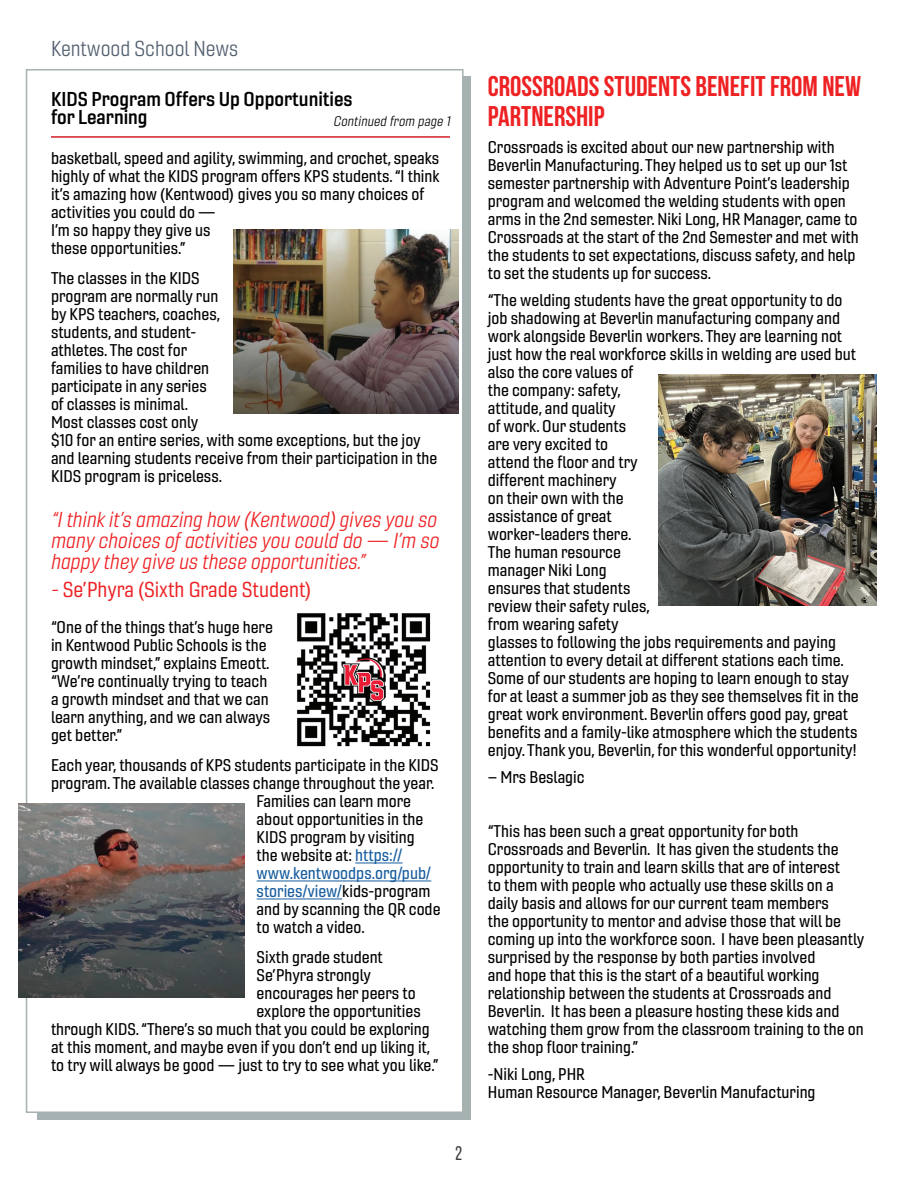
<style>
.page{position:relative;width:918px;height:1188px;background:#fff}
.page>*{position:absolute;margin:0;border:0;box-sizing:border-box;transform-origin:0 0}
.t1{font:28.5px/30px "Bebas Neue";color:#ee2123}
.t2{font:21px/21px "Gineso Nor Boo It";color:#ee2123;text-align:justify}
.t3{font:21px "Gineso Nor Reg";color:#ee2123}
.t4{font:21px "Gineso Nor Boo";color:#536070}
.t5{font:19.5px/18px "Gineso Nor Dem";color:#000}
.t6{font:200 18px "Balboa";color:#3e3e3f}
.t7{font:16.5px/18px "Gineso Nor Med";color:#000}
.t8{font:16.5px "Gineso Nor Med";color:#175d9e}
.t9{font:italic 13.5px "Gineso Nor Boo";color:#040503}
.s1{font-family:"Gineso Nor Boo It"}
.s2{color:#175d9e}
.s3{color:#000}
</style>
<div class="page">
<div style="left:37px;top:76px;width:434px;height:1044px;background:#a6b1b2"></div>
<div style="left:26px;top:69px;width:438px;height:1044px;background:#fff;border:2px solid #a6b1b2"></div>
<hr style="left:355px;top:863px;width:48px;height:1px;background:#175d9e">
<hr style="left:257px;top:881px;width:174px;height:1px;background:#175d9e">
<hr style="left:257px;top:899px;width:85px;height:1px;background:#175d9e">
<hr style="left:51px;top:136px;width:399px;height:2px;background:#d02027">
<img style="left:297px;top:613px;width:134px;height:134px">
<img style="left:233px;top:230px;width:226px;height:184px">
<img style="left:19px;top:803px;width:226px;height:195px">
<img style="left:659px;top:374px;width:218px;height:231px">
<p class="t4" style="left:51px;top:36px;width:189px">Kentwood School News</p>
<p class="t5" style="left:51px;top:90px;width:303px">KIDS Program Offers Up Opportunities for Learning</p>
<p class="t9" style="left:333px;top:113px;width:121px">Continued from page 1</p>
<p class="t7" style="left:51px;top:149px;width:390px">basketball, speed and agility, swimming, and crochet, speaks highly of what the KIDS program offers KPS students. “I think it’s amazing how (Kentwood) gives you so many choices of activities you could do —<br>I’m so happy they give us<br>these opportunities.”</p>
<p class="t7" style="left:51px;top:269px;width:388px">The classes in the KIDS<br>program are normally run<br>by KPS teachers, coaches,<br>students, and student-<br>athletes. The cost for<br>families to have children<br>participate in any series<br>of classes is minimal.<br>Most classes cost only<br>$10 for an entire series, with some exceptions, but the joy and learning students receive from their participation in the<br>KIDS program is priceless.</p>
<p class="t2" style="left:51px;top:509px;width:390px">“I think it’s amazing how (Kentwood) gives you so many choices of activities you could do — I’m so happy they give us these opportunities.”</p>
<p class="t3" style="left:51px;top:577px;width:262px"><span class="s1">-</span> Se’Phyra (Sixth Grade Student)</p>
<p class="t7" style="left:51px;top:618px;width:223px">“One of the things that’s huge here in Kentwood Public Schools is the growth mindset,” explains Emeott. “We’re continually trying to teach a growth mindset and that we can learn anything, and we can always get better.”</p>
<p class="t7" style="left:51px;top:756px;width:389px">Each year, thousands of KPS students participate in the KIDS</p>
<p class="t7" style="left:51px;top:774px;width:385px">program. The available classes change throughout the year.</p>
<p class="t7" style="left:257px;top:792px;width:156px">Families can learn more</p>
<p class="t7" style="left:257px;top:810px;width:168px">about opportunities in the</p>
<p class="t7" style="left:257px;top:828px;width:160px">KIDS program by visiting</p>
<p class="t7" style="left:257px;top:846px;width:147px">the website at: <span class="s2">https://</span></p>
<p class="t8" style="left:257px;top:863px;width:176px">www.kentwoodps.org/pub/</p>
<p class="t8" style="left:257px;top:881px;width:175px">stories/view/<span class="s3">kids-program</span></p>
<p class="t7" style="left:257px;top:900px;width:185px">and by scanning the QR code</p>
<p class="t7" style="left:257px;top:918px;width:110px">to watch a video.</p>
<p class="t7" style="left:257px;top:948px;width:128px">Sixth grade student</p>
<p class="t7" style="left:257px;top:966px;width:116px">Se’Phyra strongly</p>
<p class="t7" style="left:257px;top:984px;width:161px">encourages her peers to</p>
<p class="t7" style="left:257px;top:1002px;width:166px">explore the opportunities</p>
<p class="t7" style="left:51px;top:1020px;width:380px">through KIDS. “There’s so much that you could be exploring</p>
<p class="t7" style="left:51px;top:1038px;width:381px">at this moment, and maybe even if you don’t end up liking it,</p>
<p class="t7" style="left:51px;top:1056px;width:390px">to try will always be good — just to try to see what you like.”</p>
<p class="t6" style="left:455px;top:1144px;width:10px">2</p>
<h1 class="t1" style="left:488px;top:71px;width:375px">CROSSROADS STUDENTS BENEFIT FROM NEW<br>PARTNERSHIP</h1>
<p class="t7" style="left:488px;top:138px;width:373px">Crossroads is excited about our new partnership with Beverlin Manufacturing. They helped us to set up our 1st semester partnership with Adventure Point’s leadership program and welcomed the welding students with open arms in the 2nd semester. Niki Long, HR Manager, came to Crossroads at the start of the 2nd Semester and met with the students to set expectations, discuss safety, and help to set the students up for success.</p>
<p class="t7" style="left:488px;top:291px;width:373px">“The welding students have the great opportunity to do job shadowing at Beverlin manufacturing company and work alongside Beverlin workers. They are learning not just how the real workforce skills in welding are used but also the core values of<br>the company: safety,<br>attitude, and quality<br>of work. Our students<br>are very excited to<br>attend the floor and try<br>different machinery<br>on their own with the<br>assistance of great<br>worker-leaders there.<br>The human resource<br>manager Niki Long<br>ensures that students<br>review their safety rules,<br>from wearing safety<br>glasses to following the jobs requirements and paying attention to every detail at different stations each time.<br>Some of our students are hoping to learn enough to stay for at least a summer job as they see themselves fit in the great work environment. Beverlin offers good pay, great benefits and a family-like atmosphere which the students enjoy. Thank you, Beverlin, for this wonderful opportunity!</p>
<p class="t7" style="left:488px;top:769px;width:98px">– Mrs Beslagic</p>
<p class="t7" style="left:488px;top:823px;width:378px">“This has been such a great opportunity for both Crossroads and Beverlin. It has given the students the opportunity to train and learn skills that are of interest<br>to them with people who actually use these skills on a daily basis and allows for our current team members<br>the opportunity to mentor and advise those that will be coming up into the workforce soon. I have been pleasantly surprised by the response by both parties involved<br>and hope that this is the start of a beautiful working relationship between the students at Crossroads and Beverlin. It has been a pleasure hosting these kids and watching them grow from the classroom training to the on the shop floor training.”</p>
<p class="t7" style="left:488px;top:1066px;width:329px">-Niki Long, PHR<br>Human Resource Manager, Beverlin Manufacturing</p>
</div>
